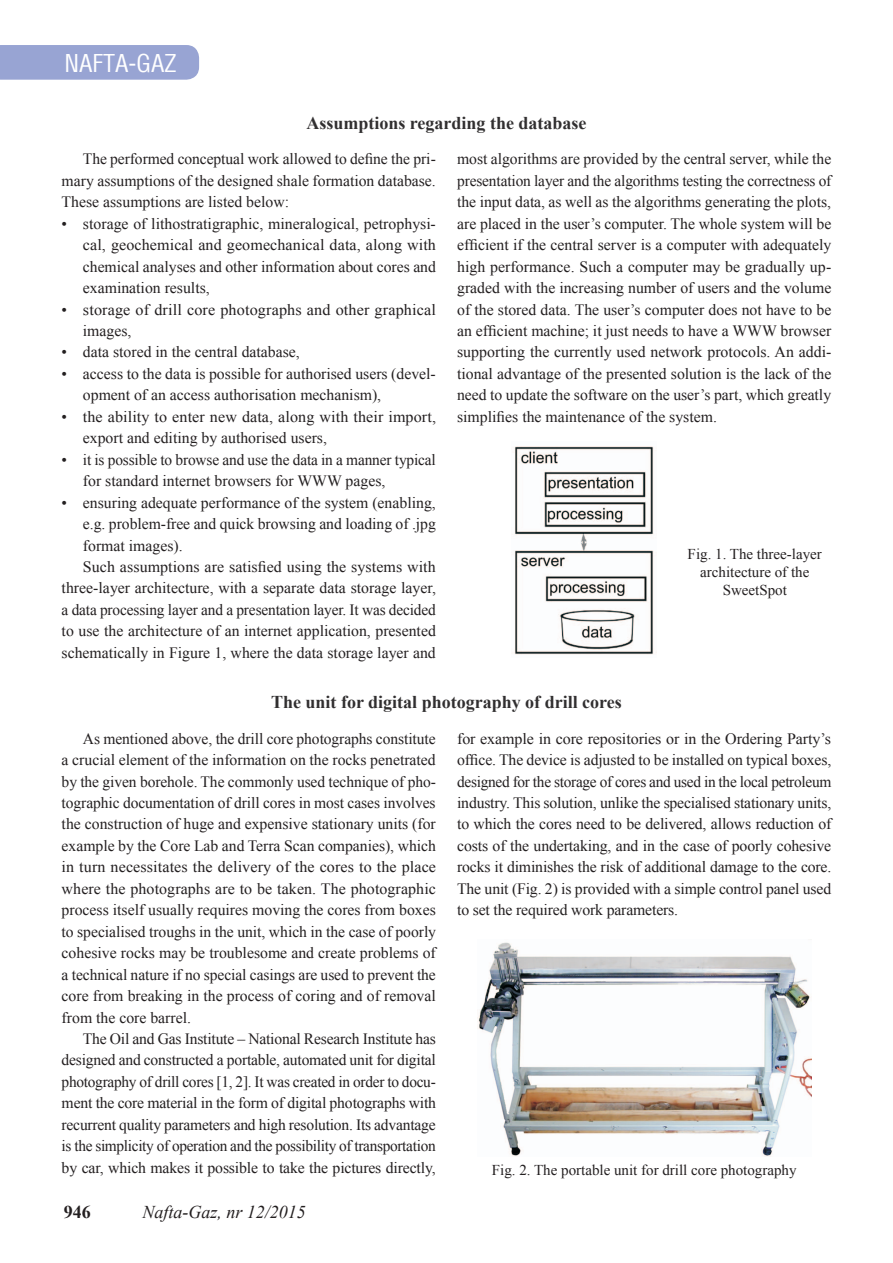
<style>
.page{position:relative;width:893px;height:1263px;background:#fff}
.page>*{position:absolute;margin:0;border:0;box-sizing:border-box;transform-origin:0 0}
.t1{font:24px "Switzerland Condensed";color:#fff}
.t2{font:700 18px "Times New Roman";color:#312f30}
.t3{font:italic 18px "Times New Roman";color:#231f20}
.t4{font:700 18px "Times New Roman";color:#231f20}
.t5{font:15.75px/21.5px "Times New Roman";color:#231f20;text-align:justify}
.t6{font:15px/18px "Times New Roman";color:#231f20;text-align:center}
</style>
<div class="page">
<div style="left:0;top:45px;width:199px;height:35px;background:#98a4d3"></div>
<img style="left:512px;top:446px;width:142px;height:209px">
<img style="left:477px;top:942px;width:334px;height:214px">
<h1 class="t1" style="left:64px;top:49px;width:114px">NAFTA-GAZ</h1>
<p class="t2" style="left:306px;top:110px;width:282px">Assumptions regarding the database</p>
<p class="t5" style="left:62px;top:148px;width:376px;text-indent:21px">The performed conceptual work allowed to define the pri&shy;mary assumptions of the designed shale formation database.<br>These assumptions are listed below:</p>
<p class="t5" style="left:83px;top:212px;width:355px;text-indent:-21px">• storage of lithostratigraphic, mineralogical, petrophysi&shy;cal, geochemical and geomechanical data, along with chemical analyses and other information about cores and examination results,</p>
<p class="t5" style="left:83px;top:298px;width:355px;text-indent:-21px">• storage of drill core photographs and other graphical images,</p>
<p class="t5" style="left:62px;top:341px;width:240px">• data stored in the central database,</p>
<p class="t5" style="left:83px;top:363px;width:354px;text-indent:-21px">• access to the data is possible for authorised users (devel&shy;opment of an access authorisation mechanism),</p>
<p class="t5" style="left:83px;top:406px;width:355px;text-indent:-21px">• the ability to enter new data, along with their import, export and editing by authorised users,</p>
<p class="t5" style="left:83px;top:448px;width:354px;text-indent:-21px">• it is possible to browse and use the data in a manner typical for standard internet browsers for www</p>
<p class="t5" style="left:346px;top:470px;width:41px">pages,</p>
<p class="t5" style="left:62px;top:491px;width:376px">• ensuring adequate performance of the system (enabling,</p>
<p class="t5" style="left:83px;top:513px;width:354px">e.g. problem-free and quick browsing and loading of .jpg</p>
<p class="t5" style="left:83px;top:534px;width:101px">format images).</p>
<p class="t5" style="left:83px;top:556px;width:354px">Such assumptions are satisfied using the systems with</p>
<p class="t5" style="left:62px;top:577px;width:376px">three-layer architecture, with a separate data storage layer,</p>
<p class="t5" style="left:62px;top:599px;width:376px">a data processing layer and a presentation layer. It was decided</p>
<p class="t5" style="left:62px;top:620px;width:376px">to use the architecture of an internet application, presented</p>
<p class="t5" style="left:62px;top:641px;width:376px">schematically in Figure 1, where the data storage layer and</p>
<p class="t5" style="left:457px;top:148px;width:376px">most algorithms are provided by the central server, while the presentation layer and the algorithms testing the correctness of the input data, as well as the algorithms generating the plots, are placed in the user’s computer. The whole system will be efficient if the central server is a computer with adequately high performance. Such a computer may be gradually up&shy;graded with the increasing number of users and the volume of the stored data. The user’s computer does not have to be an efficient machine; it just needs to have a www</p>
<p class="t5" style="left:457px;top:320px;width:376px;text-indent:323px">browser supporting the currently used network protocols. An addi&shy;tional advantage of the presented solution is the lack of the need to update the software on the user’s part, which greatly simplifies the maintenance of the system.</p>
<p class="t6" style="left:688px;top:544px;width:136px">Fig. 1. The three-layer architecture of the<br>SweetSpot</p>
<p class="t2" style="left:271px;top:689px;width:352px">The unit for digital photography of drill cores</p>
<p class="t5" style="left:62px;top:727px;width:376px;text-indent:21px">As mentioned above, the drill core photographs constitute a crucial element of the information on the rocks penetrated by the given borehole. The commonly used technique of pho&shy;tographic documentation of drill cores in most cases involves the construction of huge and expensive stationary units (for example by the Core Lab and Terra Scan companies), which in turn necessitates the delivery of the cores to the place where the photographs are to be taken. The photographic process itself usually requires moving the cores from boxes to specialised troughs in the unit, which in the case of poorly cohesive rocks may be troublesome and create problems of a technical nature if no special casings are used to prevent the core from breaking in the process of coring and of removal from the core barrel.</p>
<p class="t5" style="left:62px;top:1028px;width:376px;text-indent:21px">The Oil and Gas Institute – National Research Institute has designed and constructed a portable, automated unit for digital photography of drill cores [1, 2]. It was created in order to docu&shy;ment the core material in the form of digital photographs with recurrent quality parameters and high resolution. Its advantage is the simplicity of operation and the possibility of transportation by car, which makes it possible to take the pictures directly,</p>
<p class="t5" style="left:457px;top:727px;width:376px">for example in core repositories or in the Ordering Party’s office. The device is adjusted to be installed on typical boxes, designed for the storage of cores and used in the local petroleum industry. This solution, unlike the specialised stationary units, to which the cores need to be delivered, allows reduction of costs of the undertaking, and in the case of poorly cohesive rocks it diminishes the risk of additional damage to the core.<br>The unit (Fig. 2) is provided with a simple control panel used to set the required work parameters.</p>
<p class="t6" style="left:492px;top:1161px;width:306px">Fig. 2. The portable unit for drill core photography</p>
<p class="t4" style="left:64px;top:1199px;width:28px">946</p>
<p class="t3" style="left:142px;top:1200px;width:165px">Nafta-Gaz, nr 12/2015</p>
</div>
